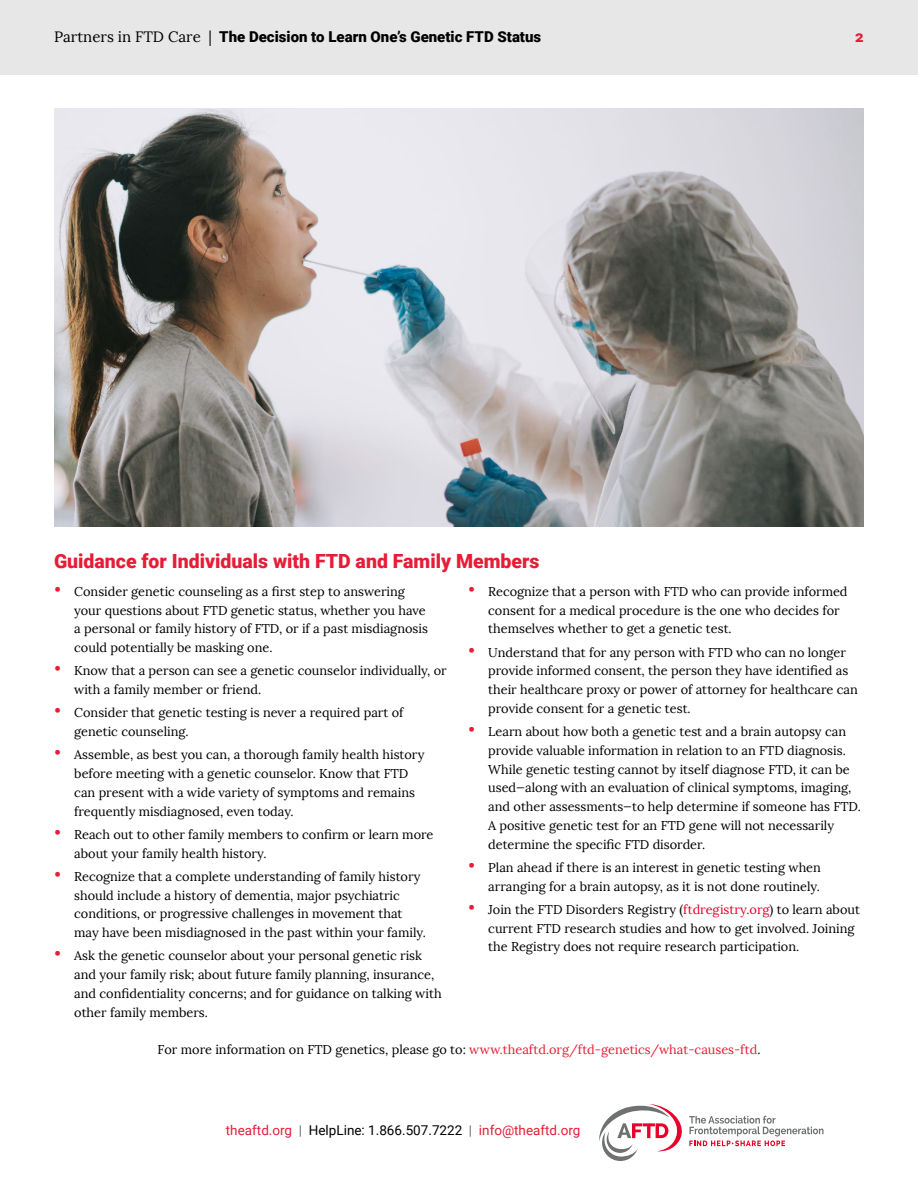
<style>
.page{position:relative;width:918px;height:1188px;background:#fff}
.page>*{position:absolute;margin:0;border:0;box-sizing:border-box;transform-origin:0 0}
.t1{font:900 19.5px "Roboto";color:#e61d36}
.t2{font:900 15px "Roboto";color:#000}
.t3{font:900 15px "Roboto";color:#e61d36}
.t4{font:13.5px "Roboto";color:#e61d36}
.t5{font:12.75px/18.8px "Lora";color:#000}
.s1{font-family:"Lora";font-weight:400}
.s2{font-family:"Roboto";font-weight:900;font-size:18.75px;color:#e61d36}
.s3{color:#e8002a}
.s4{color:#e61d36}
.s5{color:#65696e}
.s6{color:#000}
</style>
<div class="page">
<div style="left:0;top:0;width:918px;height:74px;background:#e7e7e8"></div>
<svg style="left:599px;top:1104px;width:225px;height:57px"></svg>
<img style="left:54px;top:108px;width:810px;height:418px">
<p class="t2" style="left:54px;top:27px;width:489px"><span class="s1">Partners in FTD Care |</span> The Decision to Learn One’s Genetic FTD Status</p>
<p class="t3" style="left:855px;top:27px;width:10px">2</p>
<h1 class="t1" style="left:54px;top:548px;width:487px">Guidance for Individuals with FTD and Family Members</h1>
<p class="t5" style="left:74px;top:582px;width:355px;text-indent:-20px"><span class="s2">•</span> Consider genetic counseling as a first step to answering your questions about FTD genetic status, whether you have a personal or family history of FTD, or if a past misdiagnosis could potentially be masking one.</p>
<p class="t5" style="left:74px;top:663px;width:374px;text-indent:-20px"><span class="s2">•</span> Know that a person can see a genetic counselor individually, or with a family member or friend.</p>
<p class="t5" style="left:74px;top:705px;width:331px;text-indent:-20px"><span class="s2">•</span> Consider that genetic testing is never a required part of genetic counseling.</p>
<p class="t5" style="left:74px;top:747px;width:352px;text-indent:-20px"><span class="s2">•</span> Assemble, as best you can, a thorough family health history before meeting with a genetic counselor. Know that FTD can present with a wide variety of symptoms and remains frequently misdiagnosed, even today.</p>
<p class="t5" style="left:74px;top:825px;width:361px;text-indent:-20px"><span class="s2">•</span> Reach out to other family members to confirm or learn more about your family health history.</p>
<p class="t5" style="left:74px;top:868px;width:353px;text-indent:-20px"><span class="s2">•</span> Recognize that a complete understanding of family history should include a history of dementia, major psychiatric conditions, or progressive challenges in movement that may have been misdiagnosed in the past within your family.</p>
<p class="t5" style="left:74px;top:948px;width:369px;text-indent:-20px"><span class="s2">•</span> Ask the genetic counselor about your personal genetic risk and your family risk; about future family planning, insurance, and confidentiality concerns; and for guidance on talking with other family members.</p>
<p class="t5" style="left:488px;top:583px;width:361px;text-indent:-20px"><span class="s2">•</span> Recognize that a person with FTD who can provide informed consent for a medical procedure is the one who decides for themselves whether to get a genetic test.</p>
<p class="t5" style="left:488px;top:644px;width:371px;text-indent:-20px"><span class="s2">•</span> Understand that for any person with FTD who can no longer provide informed consent, the person they have identified as their healthcare proxy or power of attorney for healthcare can provide consent for a genetic test.</p>
<p class="t5" style="left:488px;top:724px;width:374px;text-indent:-20px"><span class="s2">•</span> Learn about how both a genetic test and a brain autopsy can provide valuable information in relation to an FTD diagnosis.<br>While genetic testing cannot by itself diagnose FTD, it can be used—along with an evaluation of clinical symptoms, imaging, and other assessments—to help determine if someone has FTD.<br>A positive genetic test for an FTD gene will not necessarily determine the specific FTD disorder.</p>
<p class="t5" style="left:468px;top:859px;width:354px;text-align:right"><span class="s2">•</span> Plan ahead if there is an interest in genetic testing when arranging for a brain autopsy, as it is not done routinely.</p>
<p class="t5" style="left:488px;top:901px;width:373px;text-indent:-20px"><span class="s2">•</span> Join the FTD Disorders Registry (<span class="s3">ftdregistry.org</span>) to learn about current FTD research studies and how to get involved. Joining the Registry does not require research participation.</p>
<p class="t5" style="left:158px;top:1042px;width:604px">For more information on FTD genetics, please go to: <span class="s4">www.theaftd.org/ftd-genetics/what-causes-ftd</span>.</p>
<p class="t4" style="left:226px;top:1124px;width:356px">theaftd.org <span class="s5">|</span> <span class="s6">HelpLine: 1.866.507.7222</span> <span class="s5">|</span> info@theaftd.org</p>
</div>
